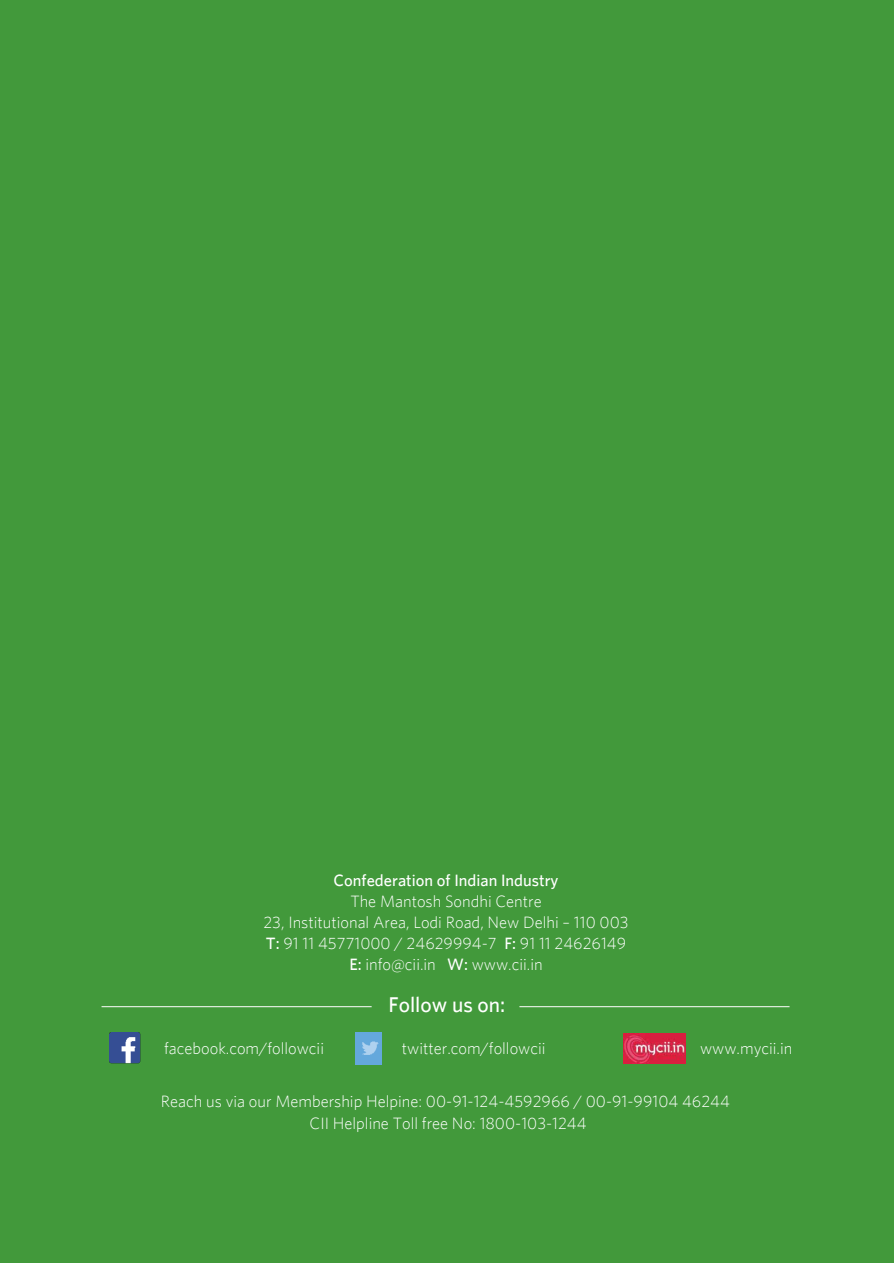
<style>
.page{position:relative;width:894px;height:1263px;background:#fff}
.page>*{position:absolute;margin:0;border:0;box-sizing:border-box;transform-origin:0 0}
.t1{font:500 21.45px "Whitney";color:#fff}
.t2{font:300 16.5px/21px "Whitney";color:#fff;text-align:center}
.t3{font:500 16.5px "Whitney";color:#fff}
.s1{font-weight:500}
</style>
<div class="page">
<div style="left:0;top:0;width:893px;height:1263px;background:#42993b"></div>
<img style="left:110px;top:1033px;width:30px;height:31px">
<img style="left:355px;top:1032px;width:27px;height:32px">
<img style="left:623px;top:1033px;width:62px;height:30px">
<hr style="left:101px;top:1006px;width:270px;height:1px;background:#fff">
<hr style="left:519px;top:1006px;width:270px;height:1px;background:#fff">
<p class="t3" style="left:333px;top:870px;width:226px">Confederation of Indian Industry</p>
<p class="t2" style="left:263px;top:891px;width:366px">The Mantosh Sondhi Centre<br>23, Institutional Area, Lodi Road, New Delhi – 110 003<br><span class="s1">T:</span> 91 11 45771000 / 24629994-7 <span class="s1">F:</span> 91 11 24626149<br><span class="s1">E:</span> info@cii.in <span class="s1">W:</span> www.cii.in</p>
<h1 class="t1" style="left:388px;top:992px;width:118px">Follow us on:</h1>
<p class="t2" style="left:164px;top:1038px;width:161px">facebook.com/followcii</p>
<p class="t2" style="left:402px;top:1038px;width:145px">twitter.com/followcii</p>
<p class="t2" style="left:699px;top:1038px;width:94px">www.mycii.in</p>
<p class="t2" style="left:161px;top:1091px;width:570px">Reach us via our Membership Helpine: 00-91-124-4592966 / 00-91-99104 46244<br>CII Helpline Toll free No: 1800-103-1244</p>
</div>
